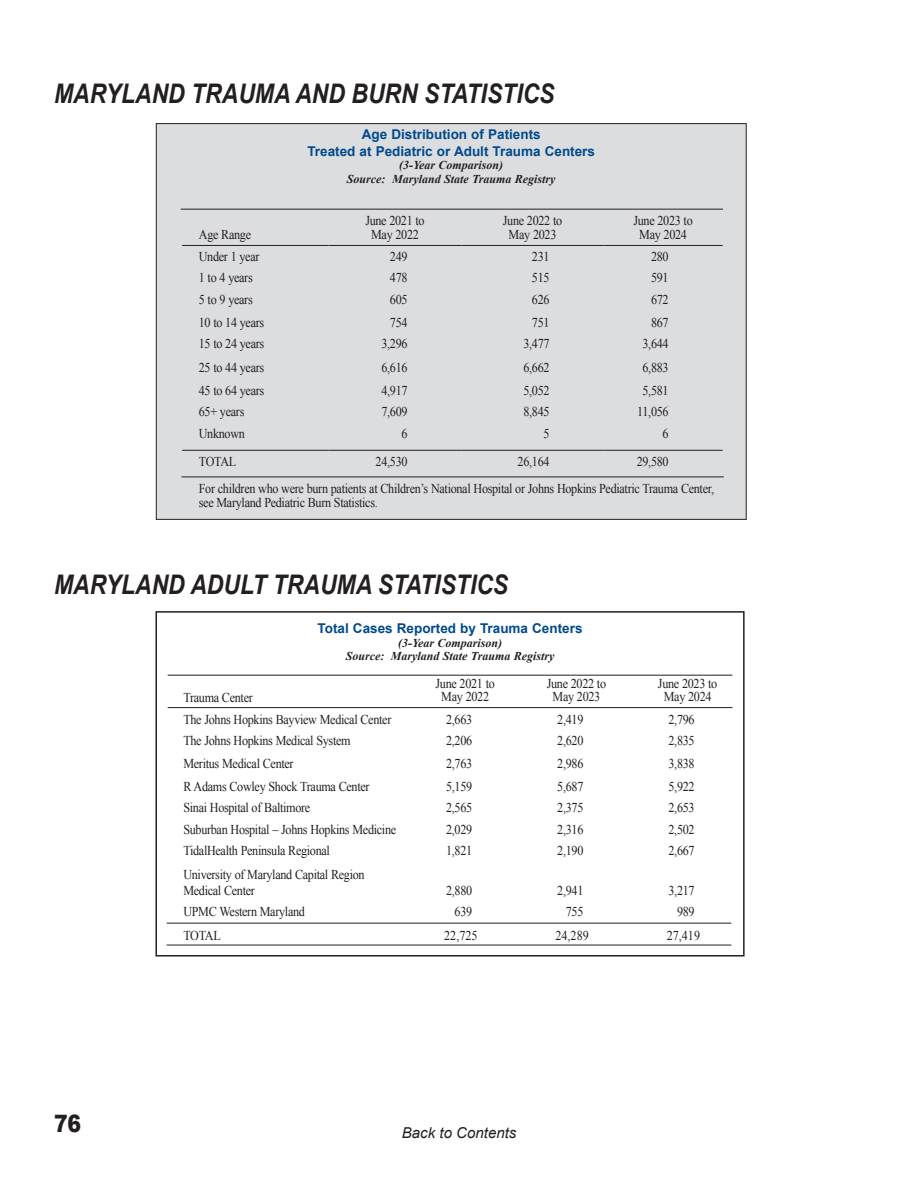
<style>
.page{position:relative;width:918px;height:1188px;background:#fff}
.page>*{position:absolute;margin:0;border:0;box-sizing:border-box;transform-origin:0 0}
.t1{font:italic 700 27px "Arial";color:#231f20;scale:.85 1}
.t2{font:900 24px "Arial";color:#231f20;scale:.85 1}
.t3{font:italic 15px "Arial";color:#231f20}
.t4{font:13.5px/14.2px "Times New Roman";letter-spacing:-.025em;color:#231f20;text-align:center;scale:.9 1}
.t5{font:700 13.5px/16.5px "Arial";color:#004a8d;text-align:center}
.t6{font:italic 700 12px/13.5px "Times New Roman";color:#231f20;text-align:center}
</style>
<div class="page">
<div style="left:155px;top:611px;width:590px;height:346px;border:2px solid #231f20"></div>
<div style="left:156px;top:124px;width:590px;height:395px;background:#dcdddf"></div>
<hr style="left:182px;top:245px;width:146px;height:1px;background:#231f20">
<hr style="left:328px;top:245px;width:134px;height:1px;background:#231f20">
<hr style="left:462px;top:245px;width:142px;height:1px;background:#231f20">
<hr style="left:604px;top:245px;width:119px;height:1px;background:#231f20">
<hr style="left:182px;top:450px;width:146px;height:1px;background:#231f20">
<hr style="left:328px;top:450px;width:134px;height:1px;background:#231f20">
<hr style="left:462px;top:450px;width:142px;height:1px;background:#231f20">
<hr style="left:604px;top:450px;width:119px;height:1px;background:#231f20">
<hr style="left:181px;top:209px;width:542px;height:1px;background:#231f20">
<hr style="left:182px;top:477px;width:542px;height:1px;background:#231f20">
<hr style="left:168px;top:675px;width:564px;height:1px;background:#231f20">
<hr style="left:168px;top:707px;width:564px;height:1px;background:#231f20">
<hr style="left:167px;top:923px;width:564px;height:1px;background:#231f20">
<hr style="left:167px;top:945px;width:564px;height:1px;background:#231f20">
<h1 class="t1" style="left:54px;top:75px;width:590px">MARYLAND TRAUMA AND BURN STATISTICS</h1>
<p class="t4" style="left:199px;top:228px;width:59px">Age Range</p>
<p class="t5" style="left:307px;top:127px;width:289px">Age Distribution of Patients<br>Treated at Pediatric or Adult Trauma Centers</p>
<p class="t6" style="left:347px;top:158px;width:210px">(3-Year Comparison)<br>Source: Maryland State Trauma Registry</p>
<p class="t4" style="left:365px;top:213px;width:67px">June 2021 to<br>May 2022</p>
<p class="t4" style="left:503px;top:213px;width:67px">June 2022 to<br>May 2023</p>
<p class="t4" style="left:633px;top:213px;width:67px">June 2023 to<br>May 2024</p>
<p class="t4" style="left:199px;top:249px;width:69px">Under 1 year</p>
<p class="t4" style="left:390px;top:249px;width:21px">249</p>
<p class="t4" style="left:532px;top:249px;width:21px">231</p>
<p class="t4" style="left:651px;top:249px;width:21px">280</p>
<p class="t4" style="left:199px;top:270px;width:61px">1 to 4 years</p>
<p class="t4" style="left:390px;top:270px;width:21px">478</p>
<p class="t4" style="left:532px;top:270px;width:21px">515</p>
<p class="t4" style="left:651px;top:270px;width:21px">591</p>
<p class="t4" style="left:199px;top:292px;width:61px">5 to 9 years</p>
<p class="t4" style="left:390px;top:292px;width:21px">605</p>
<p class="t4" style="left:532px;top:292px;width:21px">626</p>
<p class="t4" style="left:651px;top:292px;width:21px">672</p>
<p class="t4" style="left:199px;top:315px;width:74px">10 to 14 years</p>
<p class="t4" style="left:390px;top:315px;width:21px">754</p>
<p class="t4" style="left:532px;top:315px;width:21px">751</p>
<p class="t4" style="left:651px;top:315px;width:21px">867</p>
<p class="t4" style="left:199px;top:336px;width:74px">15 to 24 years</p>
<p class="t4" style="left:381px;top:336px;width:31px">3,296</p>
<p class="t4" style="left:523px;top:336px;width:31px">3,477</p>
<p class="t4" style="left:643px;top:336px;width:31px">3,644</p>
<p class="t4" style="left:199px;top:360px;width:74px">25 to 44 years</p>
<p class="t4" style="left:381px;top:360px;width:31px">6,616</p>
<p class="t4" style="left:523px;top:360px;width:31px">6,662</p>
<p class="t4" style="left:643px;top:360px;width:31px">6,883</p>
<p class="t4" style="left:199px;top:383px;width:74px">45 to 64 years</p>
<p class="t4" style="left:381px;top:383px;width:31px">4,917</p>
<p class="t4" style="left:523px;top:383px;width:31px">5,052</p>
<p class="t4" style="left:643px;top:383px;width:31px">5,581</p>
<p class="t4" style="left:199px;top:405px;width:52px">65+ years</p>
<p class="t4" style="left:381px;top:405px;width:31px">7,609</p>
<p class="t4" style="left:523px;top:405px;width:31px">8,845</p>
<p class="t4" style="left:637px;top:405px;width:36px">11,056</p>
<p class="t4" style="left:199px;top:426px;width:53px">Unknown</p>
<p class="t4" style="left:401px;top:426px;width:8px">6</p>
<p class="t4" style="left:543px;top:426px;width:8px">5</p>
<p class="t4" style="left:663px;top:426px;width:8px">6</p>
<p class="t4" style="left:199px;top:454px;width:43px">TOTAL</p>
<p class="t4" style="left:376px;top:454px;width:37px">24,530</p>
<p class="t4" style="left:518px;top:454px;width:37px">26,164</p>
<p class="t4" style="left:199px;top:447px;width:574px;line-height:27.6px;text-align:left;text-indent:438px">29,580<br>For children who were burn patients at Children’s National Hospital or Johns Hopkins Pediatric Trauma Center,</p>
<p class="t4" style="left:199px;top:495px;width:200px">see Maryland Pediatric Burn Statistics.</p>
<h1 class="t1" style="left:54px;top:567px;width:536px">MARYLAND ADULT TRAUMA STATISTICS</h1>
<p class="t4" style="left:183px;top:691px;width:79px">Trauma Center</p>
<p class="t5" style="left:318px;top:621px;width:266px">Total Cases Reported by Trauma Centers</p>
<p class="t6" style="left:346px;top:636px;width:210px">(3-Year Comparison)<br>Source: Maryland State Trauma Registry</p>
<p class="t4" style="left:436px;top:677px;width:67px;line-height:12.8px">June 2021 to<br>May 2022</p>
<p class="t4" style="left:547px;top:677px;width:67px;line-height:12.8px">June 2022 to<br>May 2023</p>
<p class="t4" style="left:658px;top:677px;width:67px;line-height:12.8px">June 2023 to<br>May 2024</p>
<p class="t4" style="left:183px;top:712px;width:233px">The Johns Hopkins Bayview Medical Center</p>
<p class="t4" style="left:446px;top:712px;width:31px">2,663</p>
<p class="t4" style="left:557px;top:712px;width:31px">2,419</p>
<p class="t4" style="left:669px;top:712px;width:31px">2,796</p>
<p class="t4" style="left:183px;top:733px;width:187px">The Johns Hopkins Medical System</p>
<p class="t4" style="left:446px;top:733px;width:31px">2,206</p>
<p class="t4" style="left:557px;top:733px;width:31px">2,620</p>
<p class="t4" style="left:669px;top:733px;width:31px">2,835</p>
<p class="t4" style="left:183px;top:756px;width:124px">Meritus Medical Center</p>
<p class="t4" style="left:446px;top:756px;width:31px">2,763</p>
<p class="t4" style="left:557px;top:756px;width:31px">2,986</p>
<p class="t4" style="left:669px;top:756px;width:31px">3,838</p>
<p class="t4" style="left:183px;top:779px;width:208px">R Adams Cowley Shock Trauma Center</p>
<p class="t4" style="left:446px;top:779px;width:31px">5,159</p>
<p class="t4" style="left:557px;top:779px;width:31px">5,687</p>
<p class="t4" style="left:669px;top:779px;width:31px">5,922</p>
<p class="t4" style="left:183px;top:801px;width:143px">Sinai Hospital of Baltimore</p>
<p class="t4" style="left:446px;top:801px;width:31px">2,565</p>
<p class="t4" style="left:557px;top:801px;width:31px">2,375</p>
<p class="t4" style="left:669px;top:801px;width:31px">2,653</p>
<p class="t4" style="left:183px;top:822px;width:238px">Suburban Hospital – Johns Hopkins Medicine</p>
<p class="t4" style="left:446px;top:822px;width:31px">2,029</p>
<p class="t4" style="left:557px;top:822px;width:31px">2,316</p>
<p class="t4" style="left:669px;top:822px;width:31px">2,502</p>
<p class="t4" style="left:183px;top:843px;width:164px">TidalHealth Peninsula Regional</p>
<p class="t4" style="left:446px;top:843px;width:31px">1,821</p>
<p class="t4" style="left:557px;top:843px;width:31px">2,190</p>
<p class="t4" style="left:669px;top:843px;width:31px">2,667</p>
<p class="t4" style="left:183px;top:866px;width:203px;line-height:16.5px;text-align:left">University of Maryland Capital Region<br>Medical Center</p>
<p class="t4" style="left:446px;top:883px;width:31px">2,880</p>
<p class="t4" style="left:557px;top:883px;width:31px">2,941</p>
<p class="t4" style="left:669px;top:883px;width:31px">3,217</p>
<h2 class="t2" style="left:54px;top:1106px;width:34px">76</h2>
<p class="t4" style="left:183px;top:905px;width:137px">UPMC Western Maryland</p>
<p class="t4" style="left:455px;top:905px;width:21px">639</p>
<p class="t4" style="left:566px;top:905px;width:21px">755</p>
<p class="t4" style="left:677px;top:905px;width:21px">989</p>
<p class="t4" style="left:183px;top:928px;width:43px">TOTAL</p>
<p class="t4" style="left:444px;top:928px;width:39px">22,725</p>
<p class="t4" style="left:555px;top:928px;width:39px">24,289</p>
<p class="t4" style="left:667px;top:928px;width:39px">27,419</p>
<p class="t3" style="left:402px;top:1123px;width:116px">Back to Contents</p>
</div>
